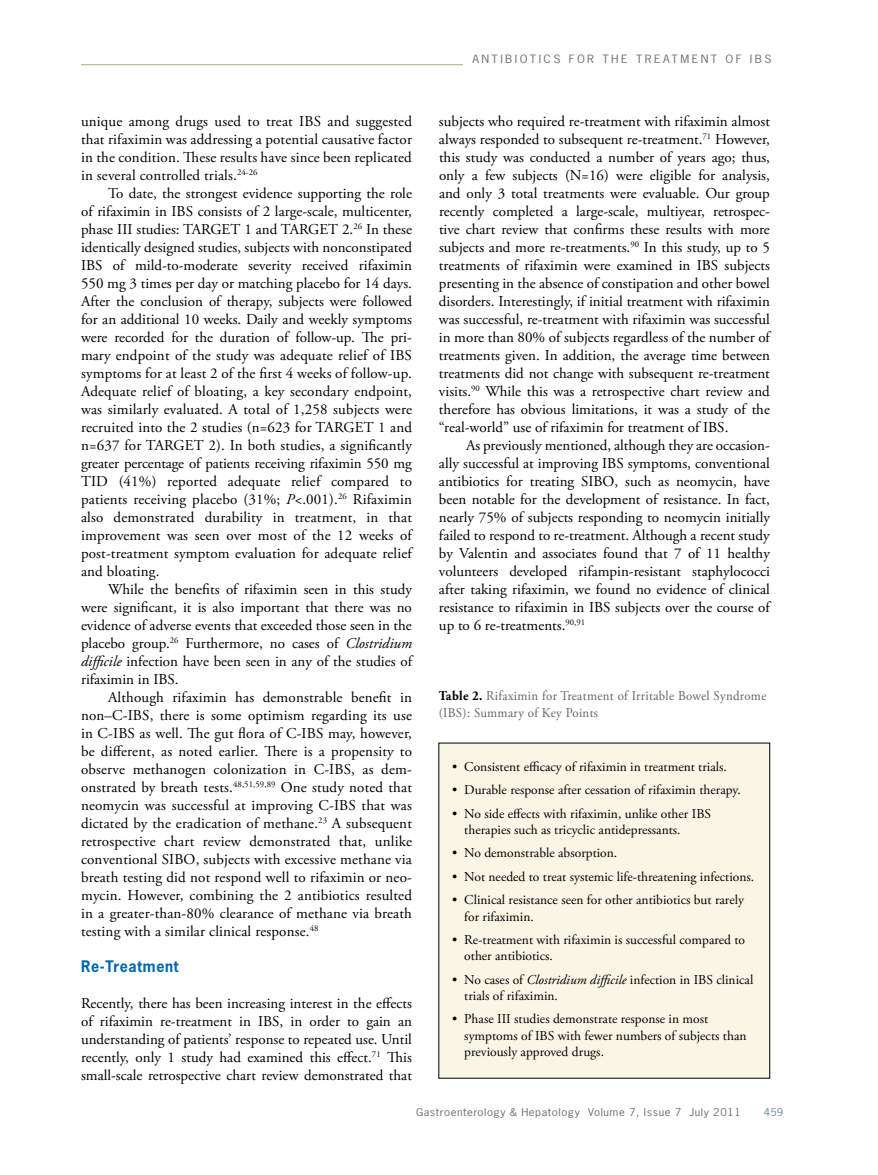
<style>
.page{position:relative;width:878px;height:1175px;background:#fff}
.page>*{position:absolute;margin:0;border:0;box-sizing:border-box;transform-origin:0 0}
.t1{font:15px/18px "Adobe Garamond Pro";color:#000;text-align:justify}
.t2{font:700 15px "News Gothic Std";letter-spacing:.05em;color:#0068ac;scale:.95 1}
.t3{font:13.5px/16.5px "Adobe Garamond Pro";color:#000}
.t4{font:13.5px/16.5px "Adobe Garamond Pro";letter-spacing:.025em;color:#636466;scale:.95 1}
.t5{font:10.8px "News Gothic Std";letter-spacing:.2em;color:#6d6e71;scale:1.11 1}
.t6{font:10.2px "News Gothic Std";letter-spacing:.05em;color:#6d6e71;scale:1.11 1}
.t7{font:10.2px "News Gothic Std";color:#738ba5;scale:1.11 1}
.s1{font-style:italic}
.s2{font-weight:700;color:#000}
</style>
<div class="page">
<hr style="left:81px;top:64px;width:382px;height:1px;background:#a9b07b">
<div style="left:438px;top:743px;width:332px;height:335px;background:#faf6e6"></div>
<p class="t1" style="left:81px;top:113px;width:332px">unique among drugs used to treat IBS and suggested that rifaximin was addressing a potential causative factor in the condition. These results have since been replicated in several controlled trials.<sup>24-26</sup></p>
<p class="t1" style="left:81px;top:185px;width:332px;text-indent:27px">To date, the strongest evidence supporting the role of rifaximin in IBS consists of 2 large-scale, multicenter, phase III studies: TARGET 1 and TARGET 2.<sup>26</sup> In these identically designed studies, subjects with nonconstipated IBS of mild-to-moderate severity received rifaximin 550 mg 3 times per day or matching placebo for 14 days.<br>After the conclusion of therapy, subjects were followed for an additional 10 weeks. Daily and weekly symptoms were recorded for the duration of follow-up. The pri&shy;mary endpoint of the study was adequate relief of IBS symptoms for at least 2 of the first 4 weeks of follow-up.<br>Adequate relief of bloating, a key secondary endpoint, was similarly evaluated. A total of 1,258 subjects were recruited into the 2 studies (n=623 for TARGET 1 and n=637 for TARGET 2). In both studies, a significantly greater percentage of patients receiving rifaximin 550 mg TID (41%) reported adequate relief compared to patients receiving placebo (31%; <span class="s1">P</span>&lt;.001).<sup>26</sup> Rifaximin also demonstrated durability in treatment, in that improvement was seen over most of the 12 weeks of post-treatment symptom evaluation for adequate relief and bloating.</p>
<p class="t1" style="left:81px;top:581px;width:332px;text-indent:27px">While the benefits of rifaximin seen in this study were significant, it is also important that there was no evidence of adverse events that exceeded those seen in the placebo group.<sup>26</sup> Furthermore, no cases of <span class="s1">Clostridium difficile</span> infection have been seen in any of the studies of rifaximin in IBS.</p>
<p class="t1" style="left:81px;top:689px;width:332px;text-indent:27px">Although rifaximin has demonstrable benefit in non–C-IBS, there is some optimism regarding its use in C-IBS as well. The gut flora of C-IBS may, however, be different, as noted earlier. There is a propensity to observe methanogen colonization in C-IBS, as dem&shy;onstrated by breath tests.<sup>48,51,59,89</sup> One study noted that neomycin was successful at improving C-IBS that was dictated by the eradication of methane.<sup>23</sup> A subsequent retrospective chart review demonstrated that, unlike conventional SIBO, subjects with excessive methane via breath testing did not respond well to rifaximin or neo&shy;mycin. However, combining the 2 antibiotics resulted in a greater-than-80% clearance of methane via breath testing with a similar clinical response.<sup>48</sup></p>
<p class="t2" style="left:81px;top:956px;width:104px">Re-Treatment</p>
<p class="t1" style="left:81px;top:995px;width:332px">Recently, there has been increasing interest in the effects of rifaximin re-treatment in IBS, in order to gain an understanding of patients’ response to repeated use. Until recently, only 1 study had examined this effect.<sup>71</sup> This small-scale retrospective chart review demonstrated that</p>
<p class="t5" style="left:472px;top:52px;width:270px">ANTIBIOTICS fo r THE Treatmen t o f IBS</p>
<p class="t1" style="left:439px;top:113px;width:332px">subjects who required re-treatment with rifaximin almost always responded to subsequent re-treatment.<sup>71</sup> However, this study was conducted a number of years ago; thus, only a few subjects (N=16) were eligible for analysis, and only 3 total treatments were evaluable. Our group recently completed a large-scale, multiyear, retrospec&shy;tive chart review that confirms these results with more subjects and more re-treatments.<sup>90</sup> In this study, up to 5 treatments of rifaximin were examined in IBS subjects presenting in the absence of constipation and other bowel disorders. Interestingly, if initial treatment with rifaximin was successful, re-treatment with rifaximin was successful in more than 80% of subjects regardless of the number of treatments given. In addition, the average time between treatments did not change with subsequent re-treatment visits.<sup>90</sup> While this was a retrospective chart review and therefore has obvious limitations, it was a study of the “real-world” use of rifaximin for treatment of IBS.</p>
<p class="t1" style="left:439px;top:437px;width:332px;text-indent:27px">As previously mentioned, although they are occasion&shy;ally successful at improving IBS symptoms, conventional antibiotics for treating SIBO, such as neomycin, have been notable for the development of resistance. In fact, nearly 75% of subjects responding to neomycin initially failed to respond to re-treatment. Although a recent study by Valentin and associates found that 7 of 11 healthy volunteers developed rifampin-resistant staphylococci after taking rifaximin, we found no evidence of clinical resistance to rifaximin in IBS subjects over the course of up to 6 re-treatments.<sup>90,91</sup></p>
<p class="t4" style="left:439px;top:688px;width:346px"><span class="s2">Table 2.</span> Rifaximin for Treatment of Irritable Bowel Syndrome (IBS): Summary of Key Points</p>
<p class="t3" style="left:452px;top:759px;width:276px">• Consistent efficacy of rifaximin in treatment trials.</p>
<p class="t3" style="left:452px;top:782px;width:290px">• Durable response after cessation of rifaximin therapy.</p>
<p class="t3" style="left:464px;top:805px;width:248px;text-indent:-12px">• No side effects with rifaximin, unlike other IBS therapies such as tricyclic antidepressants.</p>
<p class="t3" style="left:452px;top:845px;width:166px">• No demonstrable absorption.</p>
<p class="t3" style="left:452px;top:868px;width:303px">• Not needed to treat systemic life-threatening infections.</p>
<p class="t3" style="left:464px;top:892px;width:281px;text-indent:-12px">• Clinical resistance seen for other antibiotics but rarely for rifaximin.</p>
<p class="t3" style="left:464px;top:931px;width:282px;text-indent:-12px">• Re-treatment with rifaximin is successful compared to other antibiotics.</p>
<p class="t3" style="left:464px;top:971px;width:290px;text-indent:-12px">• No cases of <span class="s1">Clostridium difficile</span> infection in IBS clinical trials of rifaximin.</p>
<p class="t3" style="left:464px;top:1011px;width:284px;text-indent:-12px">• Phase III studies demonstrate response in most symptoms of IBS with fewer numbers of subjects than previously approved drugs.</p>
<p class="t6" style="left:416px;top:1105px;width:294px">Gastroenterology &amp; Hepatology Volume 7, Issue 7 July 2011</p>
<p class="t7" style="left:764px;top:1105px;width:19px">459</p>
</div>
